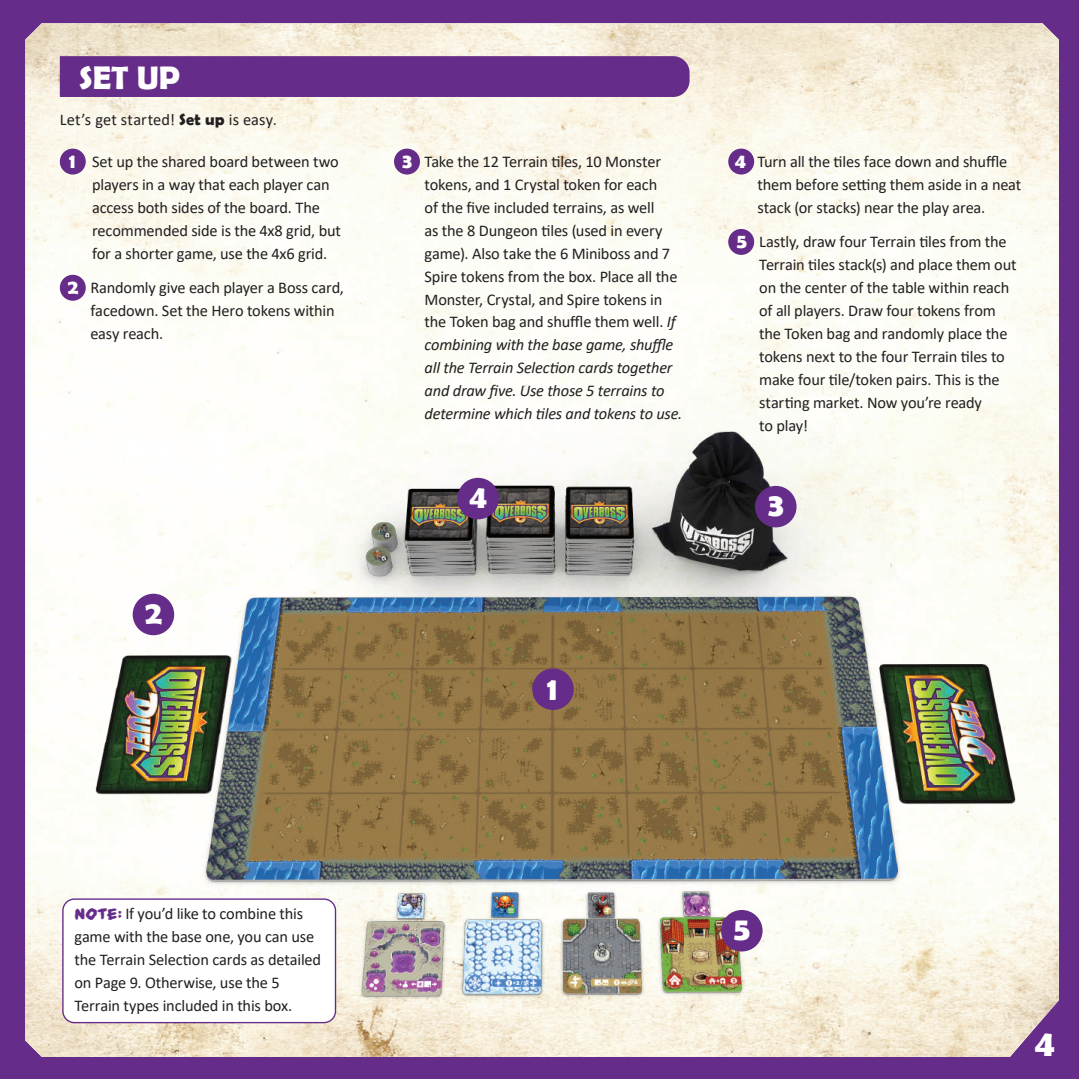
<style>
.page{position:relative;width:1079px;height:1079px;background:#fff}
.page>*{position:absolute;margin:0;border:0;box-sizing:border-box;transform-origin:0 0}
.t1{font:700 37.05px "Berlin Sans FB Demi";color:#fff}
.t2{font:700 32.7px "Berlin Sans FB Demi";color:#fff}
.t3{font:16.35px/23px "Calibri";letter-spacing:-.01em;color:#231f20}
.t4{font:16.35px "Calibri";letter-spacing:.01em;color:#231f20}
.s1{font-family:"Berlin Sans FB Demi";font-weight:700}
.s2{font-family:"Berlin Sans FB Demi";font-weight:700;font-size:20.4px;color:#fff}
.s3{font-style:italic}
.s4{font-family:"Always Angry BB";font-weight:700;color:#662c89}
</style>
<div class="page">
<div style="left:0;top:0;width:1078px;height:1078px;background:#662c89"></div>
<img style="left:25px;top:23px;width:1033px;height:1033px">
<img style="left:25px;top:389px;width:1034px;height:655px">
<svg style="left:60px;top:56px;width:629px;height:41px"></svg>
<div style="left:60px;top:148px;width:26px;height:26px;background:#662c89;border-radius:50%"></div>
<div style="left:60px;top:275px;width:26px;height:26px;background:#662c89;border-radius:50%"></div>
<div style="left:394px;top:148px;width:26px;height:26px;background:#662c89;border-radius:50%"></div>
<div style="left:728px;top:148px;width:26px;height:26px;background:#662c89;border-radius:50%"></div>
<div style="left:728px;top:229px;width:26px;height:26px;background:#662c89;border-radius:50%"></div>
<div style="left:532px;top:668px;width:41px;height:41px;background:#662c89;border-radius:50%"></div>
<div style="left:133px;top:593px;width:41px;height:42px;background:#662c89;border-radius:50%"></div>
<div style="left:754px;top:486px;width:42px;height:41px;background:#662c89;border-radius:50%"></div>
<div style="left:457px;top:477px;width:41px;height:42px;background:#662c89;border-radius:50%"></div>
<div style="left:721px;top:909px;width:41px;height:42px;background:#662c89;border-radius:50%"></div>
<div style="left:63px;top:898px;width:272px;height:124px;background:#fff;border-radius:12px"></div>
<div style="left:62px;top:898px;width:274px;height:125px;border:1px solid #662c89;border-radius:12px"></div>
<h2 class="t2" style="left:79px;top:59px;width:103px">SET UP</h2>
<p class="t4" style="left:60px;top:108px;width:218px">Let’s get started! <span class="s1">Set up</span> is easy.</p>
<p class="t3" style="left:92px;top:150px;width:250px;text-indent:-23px"><span class="s2">1</span> Set up the shared board between two players in a way that each player can access both sides of the board. The recommended side is the 4x8 grid, but for a shorter game, use the 4x6 grid.</p>
<p class="t3" style="left:90px;top:276px;width:255px;text-indent:-23px"><span class="s2">2</span> Randomly give each player a Boss card, facedown. Set the Hero tokens within easy reach.</p>
<h2 class="t2" style="left:145px;top:593px;width:18px">2</h2>
<p class="t3" style="left:424px;top:150px;width:259px;text-indent:-23px"><span class="s2">3</span> Take the 12 Terrain tiles, 10 Monster tokens, and 1 Crystal token for each<br>of the five included terrains, as well<br>as the 8 Dungeon tiles (used in every game). Also take the 6 Miniboss and 7<br>Spire tokens from the box. Place all the Monster, Crystal, and Spire tokens in the Token bag and shuffle them well. <span class="s3">If combining with the base game, shuffle all the Terrain Selection cards together and draw five. Use those 5 terrains to determine which tiles and tokens to use.</span></p>
<p class="t3" style="left:757px;top:150px;width:265px;text-indent:-23px"><span class="s2">4</span> Turn all the tiles face down and shuffle them before setting them aside in a neat stack (or stacks) near the play area.</p>
<p class="t3" style="left:759px;top:230px;width:259px;text-indent:-23px"><span class="s2">5</span> Lastly, draw four Terrain tiles from the Terrain tiles stack(s) and place them out on the center of the table within reach of all players. Draw four tokens from the Token bag and randomly place the tokens next to the four Terrain tiles to make four tile/token pairs. This is the starting market. Now you’re ready<br>to play!</p>
<h2 class="t2" style="left:469px;top:477px;width:20px">4</h2>
<h2 class="t2" style="left:767px;top:485px;width:17px">3</h2>
<h2 class="t2" style="left:547px;top:669px;width:12px">1</h2>
<p class="t3" style="left:74px;top:901px;width:248px"><span class="s4">NOTE:</span> If you’d like to combine this game with the base one, you can use the Terrain Selection cards as detailed on Page 9. Otherwise, use the 5<br>Terrain types included in this box.</p>
<h2 class="t2" style="left:733px;top:909px;width:18px">5</h2>
<h1 class="t1" style="left:1034px;top:1021px;width:22px">4</h1>
</div>
